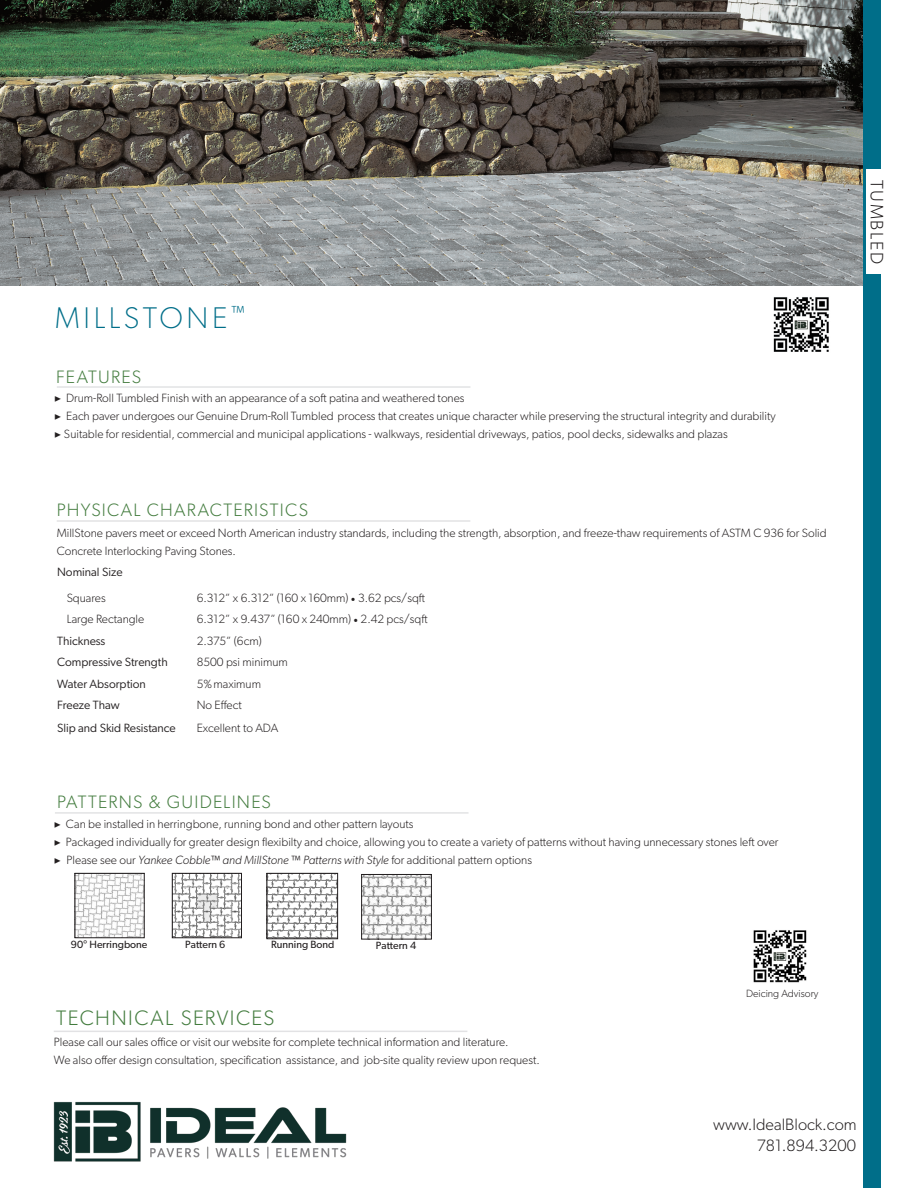
<style>
.page{position:relative;width:918px;height:1188px;background:#fff}
.page>*{position:absolute;margin:0;border:0;box-sizing:border-box;transform-origin:0 0}
.t1{font:100 30px "Gibson";letter-spacing:.12em;color:#006e89}
.Products_-_Features_Title{font:300 21px "Gibson";letter-spacing:.07em;color:#427b3d}
.Products_-_Features_Title-2{font:300 18px "Gibson";letter-spacing:.07em;color:#427b3d}
.t2{font:300 18px "Gibson";letter-spacing:.09em;color:#231f20}
.t3{font:300 16.5px "Gibson";color:#231f20}
.t4{font:300 12px/18px "Gibson";color:#231f20}
.t5{font:12px "Gibson";color:#231f20}
.t6{font:italic 300 12px "Gibson";color:#231f20}
.Products_-_Image_Captions{font:10.5px "Gibson";color:#231f20}
.t7{font:300 10.5px "Gibson";color:#231f20}
.s1{font-family:"Minion Pro";font-weight:400}
.s2{font-family:"Minion Pro";font-weight:400;font-style:normal}
.s3{font-style:normal}
</style>
<div class="page">
<img style="left:0;top:0;width:863px;height:285px">
<hr style="left:57px;top:386px;width:413px;height:2px;background:#b6b7bb">
<div style="left:863px;top:0;width:17px;height:1188px;background:#006e89"></div>
<div style="left:866px;top:169px;width:27px;height:104px;background:#fff"></div>
<img style="left:53px;top:1101px;width:294px;height:60px">
<img style="left:773px;top:297px;width:56px;height:55px">
<img style="left:753px;top:930px;width:54px;height:53px">
<hr style="left:54px;top:1031px;width:413px;height:1px;background:#b6b7bb">
<hr style="left:57px;top:520px;width:413px;height:2px;background:#b6b7bb">
<hr style="left:55px;top:812px;width:414px;height:2px;background:#b6b7bb">
<img style="left:77px;top:875px;width:66px;height:61px">
<div style="left:75px;top:873px;width:70px;height:65px;border:1px solid #231f20"></div>
<img style="left:174px;top:875px;width:66px;height:61px">
<div style="left:172px;top:873px;width:70px;height:65px;border:1px solid #231f20"></div>
<img style="left:269px;top:875px;width:67px;height:62px">
<div style="left:267px;top:873px;width:71px;height:66px;border:1px solid #231f20"></div>
<img style="left:363px;top:876px;width:67px;height:62px">
<div style="left:361px;top:874px;width:71px;height:66px;border:1px solid #231f20"></div>
<p class="t1" style="left:55px;top:300px;width:192px">MILLSTONE<sup>™</sup></p>
<p class="Products_-_Features_Title-2" style="left:56px;top:366px;width:86px">FEATURES</p>
<p class="t4" style="left:54px;top:388px;width:412px"><span class="s1">▶</span> Drum-Roll Tumbled Finish with an appearance of a soft patina and weathered tones</p>
<p class="t4" style="left:54px;top:406px;width:723px"><span class="s1">▶</span> Each paver undergoes our Genuine Drum-Roll Tumbled process that creates unique character while preserving the structural integrity and durability</p>
<p class="t4" style="left:54px;top:424px;width:675px"><span class="s1">▶</span> Suitable for residential, commercial and municipal applications - walkways, residential driveways, patios, pool decks, sidewalks and plazas</p>
<p class="Products_-_Features_Title-2" style="left:57px;top:499px;width:253px">PHYSICAL CHARACTERISTICS</p>
<p class="t4" style="left:57px;top:524px;width:772px">MillStone pavers meet or exceed North American industry standards, including the strength, absorption, and freeze-thaw requirements of ASTM C 936 for Solid<br>Concrete Interlocking Paving Stones.</p>
<p class="t5" style="left:57px;top:564px;width:67px">Nominal Size</p>
<p class="t4" style="left:67px;top:589px;width:41px">Squares</p>
<p class="t4" style="left:67px;top:610px;width:79px">Large Rectangle</p>
<p class="t4" style="left:197px;top:589px;width:230px">6.312” x 6.312” (160 x 160mm) <span class="s1">•</span> 3.62 pcs/sqft</p>
<p class="t4" style="left:197px;top:610px;width:232px">6.312” x 9.437” (160 x 240mm) <span class="s1">•</span> 2.42 pcs/sqft</p>
<p class="t5" style="left:57px;top:633px;width:50px">Thickness</p>
<p class="t4" style="left:197px;top:631px;width:66px">2.375” (6cm)</p>
<p class="t5" style="left:57px;top:655px;width:112px">Compressive Strength</p>
<p class="t4" style="left:197px;top:653px;width:93px">8500 psi minimum</p>
<p class="t5" style="left:57px;top:676px;width:90px">Water Absorption</p>
<p class="t4" style="left:197px;top:675px;width:66px">5%maximum</p>
<p class="t5" style="left:57px;top:698px;width:64px">Freeze Thaw</p>
<p class="t4" style="left:197px;top:696px;width:46px">No Effect</p>
<p class="t5" style="left:57px;top:721px;width:120px">Slip and Skid Resistance</p>
<p class="t4" style="left:197px;top:719px;width:83px">Excellent to ADA</p>
<p class="Products_-_Features_Title-2" style="left:57px;top:791px;width:215px">PATTERNS &amp; GUIDELINES</p>
<p class="t4" style="left:54px;top:815px;width:361px"><span class="s1">▶</span> Can be installed in herringbone, running bond and other pattern layouts</p>
<p class="t4" style="left:54px;top:833px;width:726px"><span class="s1">▶</span> Packaged individually for greater design flexibilty and choice, allowing you to create a variety of patterns without having unnecessary stones left over</p>
<p class="t6" style="left:54px;top:853px;width:480px"><span class="s2">▶</span> <span class="s3">Please see our</span> Yankee Cobble™ and MillStone ™ Patterns with Style <span class="s3">for additional pattern options</span></p>
<p class="t2" style="left:888px;top:180px;width:85px;rotate:90deg">TUMBLED</p>
<p class="Products_-_Image_Captions" style="left:71px;top:938px;width:78px">90° Herringbone</p>
<p class="Products_-_Image_Captions" style="left:185px;top:938px;width:42px">Pattern 6</p>
<p class="Products_-_Image_Captions" style="left:271px;top:938px;width:65px">Running Bond</p>
<p class="Products_-_Image_Captions" style="left:376px;top:939px;width:42px">Pattern 4</p>
<p class="Products_-_Features_Title" style="left:56px;top:1005px;width:220px">TECHNICAL SERVICES</p>
<p class="t4" style="left:54px;top:1033px;width:456px">Please call our sales office or visit our website for complete technical information and literature.</p>
<p class="t4" style="left:54px;top:1051px;width:488px">We also offer design consultation, specification assistance, and job-site quality review upon request.</p>
<p class="t7" style="left:746px;top:987px;width:74px">Deicing Advisory</p>
<p class="t3" style="left:713px;top:1115px;width:145px">www.IdealBlock.com</p>
<p class="t3" style="left:757px;top:1136px;width:101px">781.894.3200</p>
</div>
